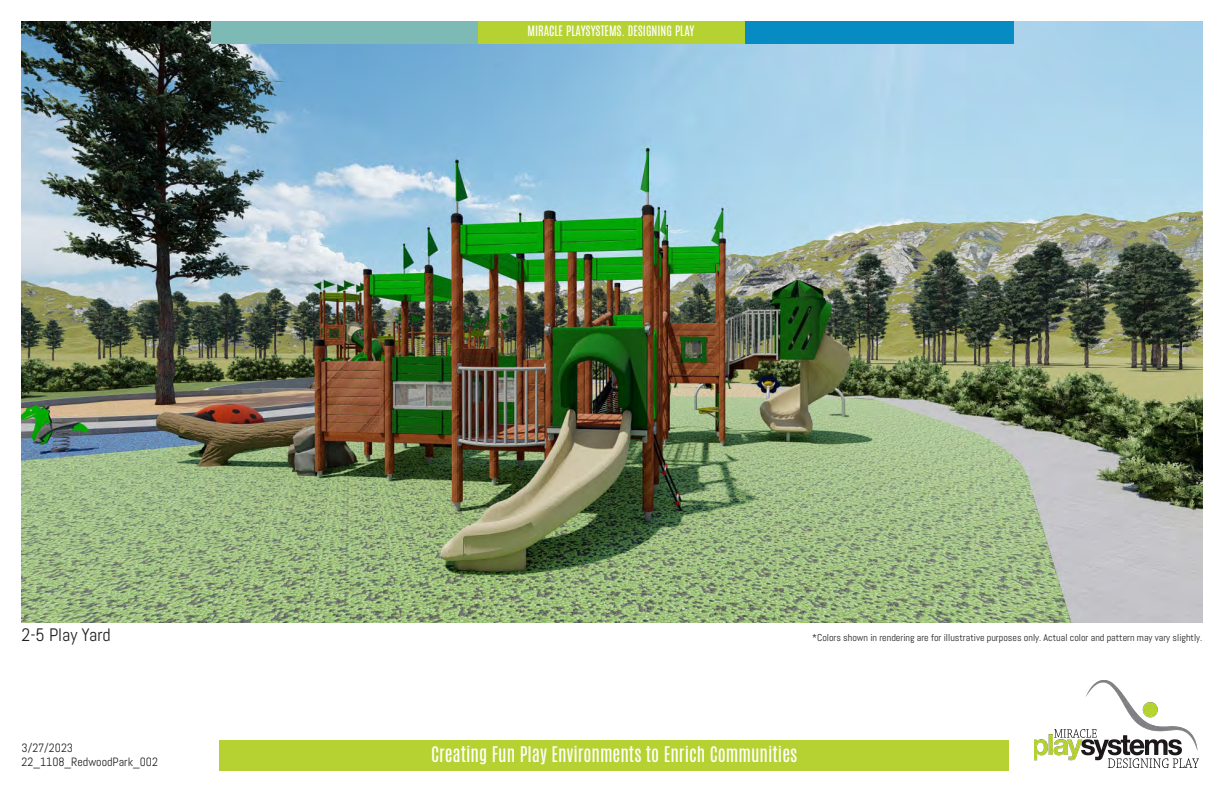
<style>
.page{position:relative;width:1224px;height:792px;background:#fff}
.page>*{position:absolute;margin:0;border:0;box-sizing:border-box;transform-origin:0 0}
.t1{font:18px "Antonio";color:#fff}
.t2{font:18px "Abel";color:#231f20}
.t3{font:12px "Antonio";color:#fff}
.t4{font:12px/14.4px "Abel";color:#231f20}
.t5{font:10px "Abel";color:#231f20}
</style>
<div class="page">
<img style="left:22px;top:22px;width:1180px;height:601px">
<div style="left:480px;top:21px;width:267px;height:22px;background:#b6d232"></div>
<div style="left:747px;top:21px;width:267px;height:22px;background:#068bc3"></div>
<div style="left:213px;top:21px;width:267px;height:22px;background:#7ebab5"></div>
<div style="left:219px;top:740px;width:788px;height:31px;background:#b6d232"></div>
<div style="left:478px;top:22px;width:268px;height:22px;background:#b6d232"></div>
<div style="left:746px;top:22px;width:266px;height:22px;background:#068bc3"></div>
<div style="left:212px;top:22px;width:266px;height:22px;background:#7ebab5"></div>
<div style="left:220px;top:740px;width:788px;height:30px;background:#b6d232"></div>
<img style="left:1034px;top:680px;width:164px;height:87px">
<p class="t3" style="left:529px;top:21px;width:169px">MIRACLE PLAYSYSTEMS. DESIGNING PLAY</p>
<p class="t3" style="left:527px;top:22px;width:169px">MIRACLE PLAYSYSTEMS. DESIGNING PLAY</p>
<p class="t2" style="left:22px;top:623px;width:91px">2-5 Play Yard</p>
<p class="t5" style="left:812px;top:631px;width:392px">*Colors shown in rendering are for illustrative purposes only. Actual color and pattern may vary slightly.</p>
<p class="t4" style="left:22px;top:741px;width:138px">3/27/2023<br>22_1108_RedwoodPark_002</p>
<h1 class="t1" style="left:431px;top:741px;width:368px">Creating Fun Play Environments to Enrich Communities</h1>
</div>
